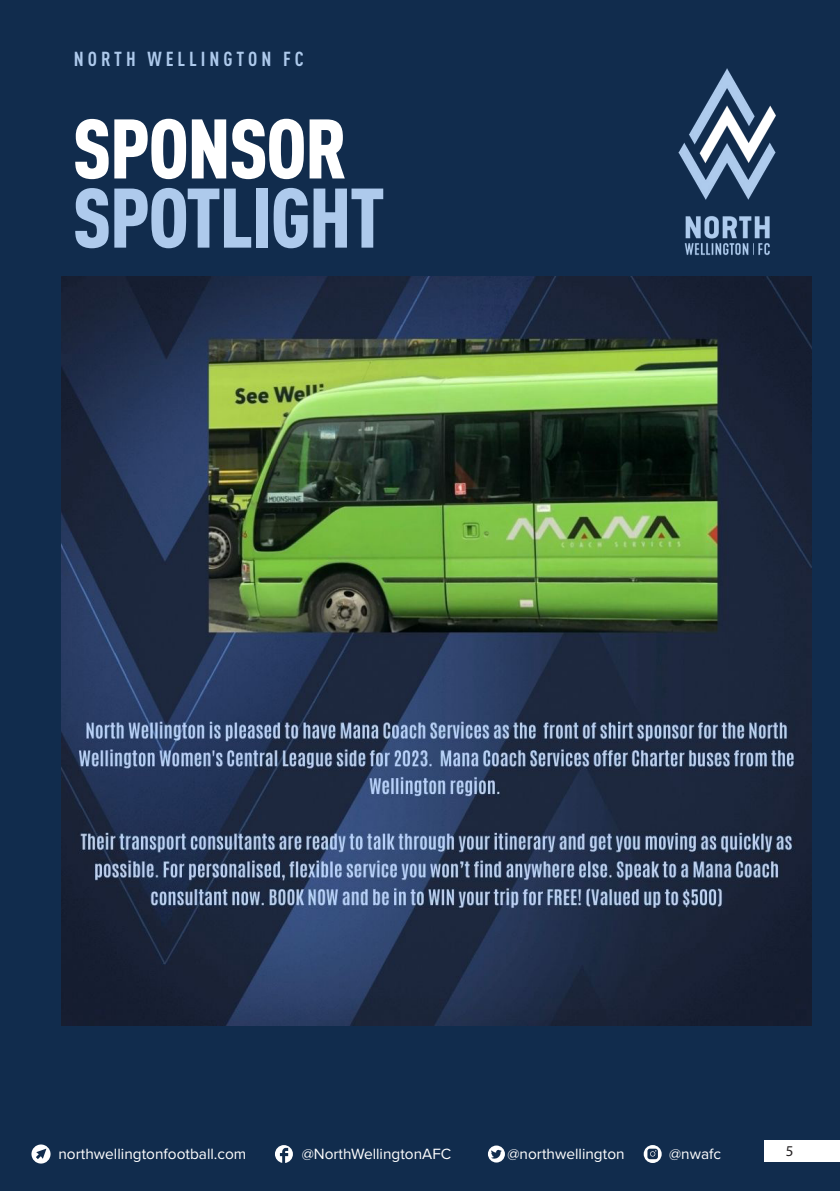
<style>
.page{position:relative;width:840px;height:1191px;background:#fff}
.page>*{position:absolute;margin:0;border:0;box-sizing:border-box;transform-origin:0 0}
.t1{font:900 condensed 83px/69.2px "DIN Pro";letter-spacing:-.02em;color:#aecaec}
.t2{font:700 condensed 20px "DIN Pro";letter-spacing:.2em;color:#aecaec}
.t3{font:15.4px "Proxima Nova";color:#fff}
.t4{font:15px "Myriad Pro";color:#231f20}
.s1{color:#fff}
</style>
<div class="page">
<div style="left:0;top:0;width:839px;height:1191px;background:#112c4d"></div>
<div style="left:764px;top:1140px;width:75px;height:21px;background:#fff"></div>
<svg style="left:275px;top:1145px;width:18px;height:18px"></svg>
<svg style="left:643px;top:1145px;width:18px;height:18px"></svg>
<svg style="left:488px;top:1145px;width:16px;height:17px"></svg>
<svg style="left:31px;top:1144px;width:20px;height:19px"></svg>
<img style="left:678px;top:68px;width:98px;height:188px">
<img style="left:61px;top:276px;width:749px;height:749px">
<p class="t2" style="left:74px;top:44px;width:231px">NORTH WELLINGTON FC</p>
<p class="t1" style="left:73px;top:107px;width:313px"><span class="s1">SPONSOR<br></span>SPOTLIGHT</p>
<p class="t3" style="left:58px;top:1142px;width:189px">northwellingtonfootball.com</p>
<p class="t3" style="left:301px;top:1142px;width:151px">@NorthWellingtonAFC</p>
<p class="t3" style="left:507px;top:1142px;width:118px">@northwellington</p>
<p class="t3" style="left:669px;top:1142px;width:53px">@nwafc</p>
<p class="t4" style="left:785px;top:1141px;width:9px">5</p>
</div>
